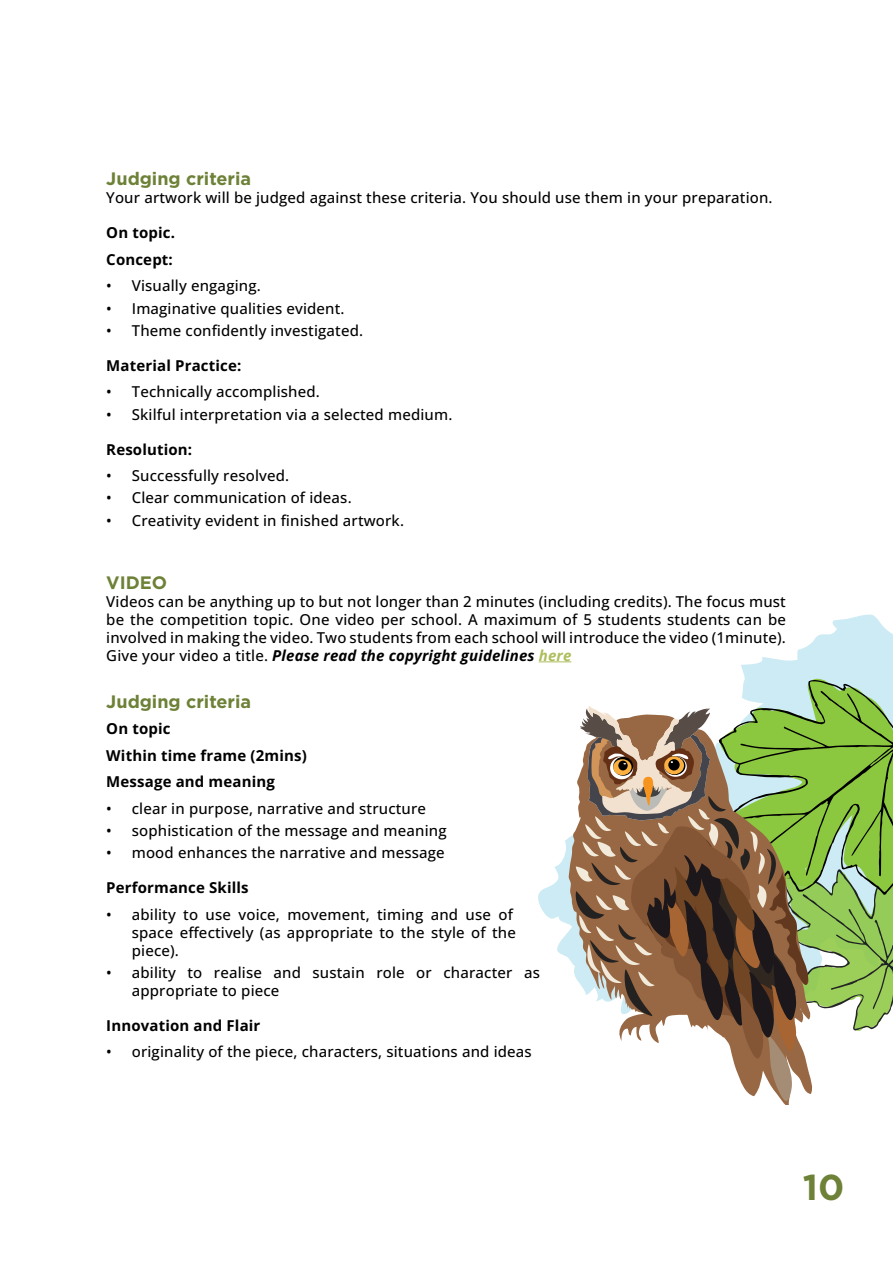
<style>
.page{position:relative;width:893px;height:1263px;background:#fff}
.page>*{position:absolute;margin:0;border:0;box-sizing:border-box;transform-origin:0 0}
.t1{font:700 36px "Gotham HTF";color:#6d8137}
.t2{font:700 18px "Gotham HTF";color:#6d8137}
.t3{font:500 15px/18px "Open Sans";letter-spacing:.01em;color:#000}
.t4{font:700 15px/26.5px "Open Sans";letter-spacing:.01em;color:#000}
.s1{font-weight:700;font-style:italic}
.s2{font-weight:700;font-style:italic;color:#aebd5b}
</style>
<div class="page">
<svg style="left:538px;top:614px;width:355px;height:344px"></svg>
<svg style="left:568px;top:729px;width:8px;height:249px"></svg>
<svg style="left:576px;top:670px;width:317px;height:434px"></svg>
<hr style="left:539px;top:662px;width:32px;height:1px;background:#aebd5b">
<p class="t2" style="left:106px;top:168px;width:146px">Judging criteria</p>
<p class="t3" style="left:106px;top:188px;width:668px">Your artwork will be judged against these criteria. You should use them in your preparation.</p>
<p class="t4" style="left:106px;top:219px;width:70px">On topic.<br>Concept:</p>
<p class="t3" style="left:106px;top:276px;width:156px">• Visually engaging.</p>
<p class="t3" style="left:106px;top:299px;width:240px">• Imaginative qualities evident.</p>
<p class="t3" style="left:106px;top:321px;width:258px">• Theme confidently investigated.</p>
<p class="t4" style="left:106px;top:352px;width:136px">Material Practice:</p>
<p class="t3" style="left:106px;top:382px;width:215px">• Technically accomplished.</p>
<p class="t3" style="left:106px;top:405px;width:348px">• Skilful interpretation via a selected medium.</p>
<p class="t4" style="left:106px;top:435px;width:87px">Resolution:</p>
<p class="t3" style="left:106px;top:466px;width:184px">• Successfully resolved.</p>
<p class="t3" style="left:106px;top:488px;width:247px">• Clear communication of ideas.</p>
<p class="t3" style="left:106px;top:511px;width:299px">• Creativity evident in finished artwork.</p>
<p class="t2" style="left:106px;top:572px;width:62px">VIDEO</p>
<p class="t3" style="left:106px;top:592px;width:681px;text-align:justify">Videos can be anything up to but not longer than 2 minutes (including credits). The focus must be the competition topic. One video per school. A maximum of 5 students students can be involved in making the video. Two students from each school will introduce the video (1minute).<br>Give your video a title. <span class="s1">Please read the copyright guidelines</span> <span class="s2">here</span></p>
<p class="t2" style="left:106px;top:691px;width:146px">Judging criteria</p>
<p class="t4" style="left:106px;top:715px;width:202px">On topic<br>Within time frame (2mins)<br>Message and meaning</p>
<p class="t3" style="left:106px;top:799px;width:321px">• clear in purpose, narrative and structure</p>
<p class="t3" style="left:106px;top:821px;width:342px">• sophistication of the message and meaning</p>
<p class="t3" style="left:106px;top:843px;width:340px">• mood enhances the narrative and message</p>
<p class="t4" style="left:106px;top:874px;width:144px">Performance Skills</p>
<p class="t3" style="left:132px;top:905px;width:386px;text-indent:-26px">• ability to use voice, movement, timing and use of space effectively (as appropriate to the style of the piece).</p>
<p class="t3" style="left:132px;top:963px;width:410px;text-indent:-26px">• ability to realise and sustain role or character as appropriate to piece</p>
<p class="t4" style="left:106px;top:1012px;width:156px">Innovation and Flair</p>
<p class="t3" style="left:106px;top:1043px;width:427px">• originality of the piece, characters, situations and ideas</p>
<h1 class="t1" style="left:803px;top:1166px;width:43px">10</h1>
</div>
